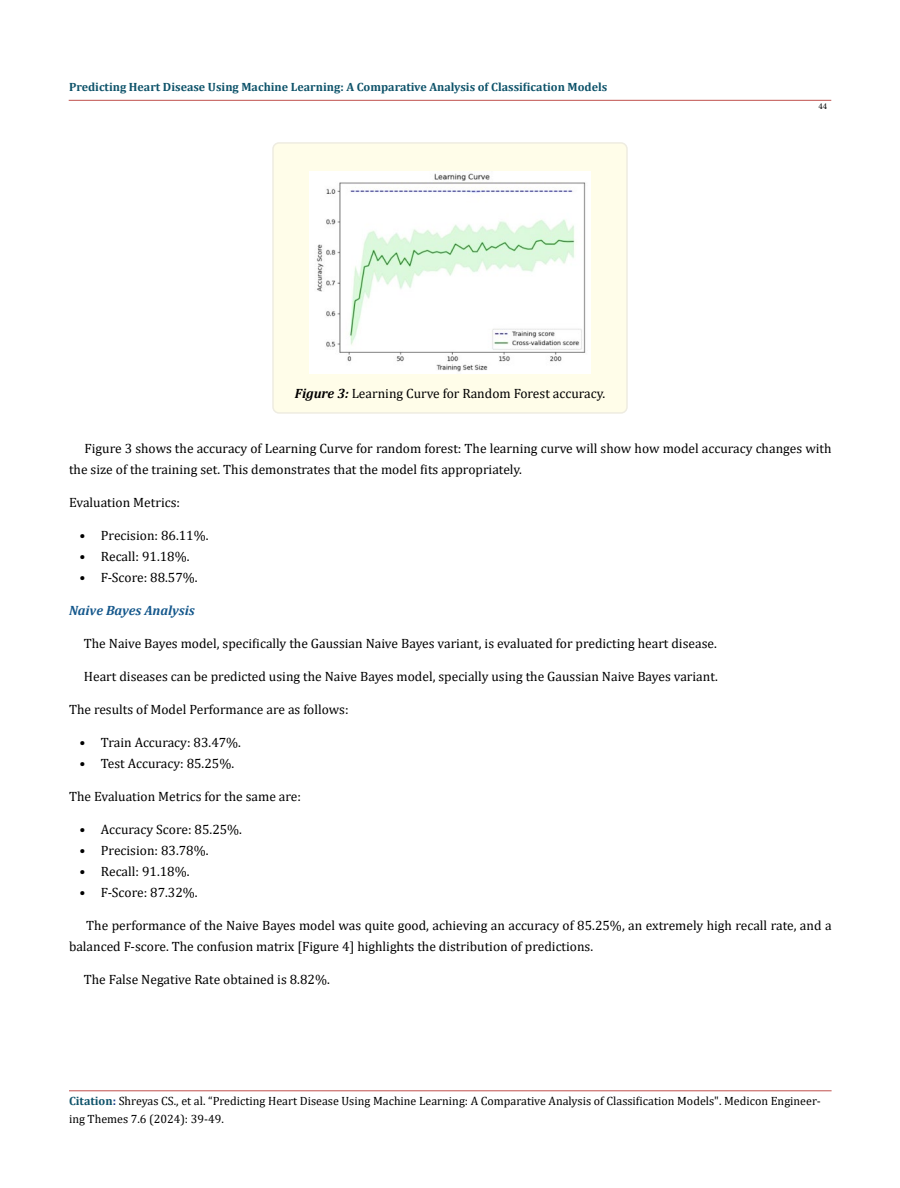
<style>
.page{position:relative;width:900px;height:1188px;background:#fff}
.page>*{position:absolute;margin:0;border:0;box-sizing:border-box;transform-origin:0 0}
.t1{font:13.5px/21px "Cambria";color:#000}
.t2{font:italic 700 13.5px "Cambria";letter-spacing:-.005em;color:#15588c}
.t3{font:12px/18px "Cambria";color:#000}
.t4{font:700 12px "Cambria";color:#0e536a}
.t5{font:9px "Minion Pro";color:#000}
.s1{font-weight:700;font-style:italic}
.s2{font-weight:700;color:#0e536a}
.s3{font-weight:700;color:#173e88}
</style>
<div class="page">
<hr style="left:69px;top:1091px;width:763px;height:1px;background:#c0504d">
<hr style="left:69px;top:100px;width:762px;height:1px;background:#c0504d">
<div style="left:273px;top:143px;width:354px;height:270px;background:#fffde9;border-radius:6px"></div>
<div style="left:272px;top:142px;width:356px;height:272px;border:2px solid #eeece1;border-radius:6px"></div>
<img style="left:310px;top:171px;width:280px;height:203px">
<p class="t4" style="left:69px;top:79px;width:540px">Predicting Heart Disease Using Machine Learning: A Comparative Analysis of Classification Models</p>
<p class="t1" style="left:295px;top:383px;width:312px"><span class="s1">Figure 3:</span> Learning Curve for Random Forest accuracy.</p>
<p class="t5" style="left:818px;top:100px;width:10px">44</p>
<p class="t1" style="left:69px;top:438px;width:764px;text-indent:16px">Figure 3 shows the accuracy of Learning Curve for random forest: The learning curve will show how model accuracy changes with the size of the training set. This demonstrates that the model fits appropriately.</p>
<p class="t1" style="left:69px;top:492px;width:113px">Evaluation Metrics:</p>
<p class="t1" style="left:80px;top:525px;width:130px">• Precision: 86.11%.</p>
<p class="t1" style="left:80px;top:546px;width:111px">• Recall: 91.18%.</p>
<p class="t1" style="left:80px;top:567px;width:120px">• F-Score: 88.57%.</p>
<p class="t2" style="left:69px;top:601px;width:127px">Naive Bayes Analysis</p>
<p class="t1" style="left:84px;top:633px;width:635px">The Naive Bayes model, specifically the Gaussian Naive Bayes variant, is evaluated for predicting heart disease.</p>
<p class="t1" style="left:84px;top:666px;width:636px">Heart diseases can be predicted using the Naive Bayes model, specially using the Gaussian Naive Bayes variant.</p>
<p class="t1" style="left:69px;top:699px;width:281px">The results of Model Performance are as follows:</p>
<p class="t1" style="left:80px;top:732px;width:163px">• Train Accuracy: 83.47%.</p>
<p class="t1" style="left:80px;top:753px;width:156px">• Test Accuracy: 85.25%.</p>
<p class="t1" style="left:69px;top:786px;width:234px">The Evaluation Metrics for the same are:</p>
<p class="t1" style="left:80px;top:819px;width:164px">• Accuracy Score: 85.25%.</p>
<p class="t1" style="left:80px;top:840px;width:130px">• Precision: 83.78%.</p>
<p class="t1" style="left:80px;top:861px;width:111px">• Recall: 91.18%.</p>
<p class="t1" style="left:80px;top:882px;width:120px">• F-Score: 87.32%.</p>
<p class="t1" style="left:69px;top:915px;width:764px;text-indent:17px">The performance of the Naive Bayes model was quite good, achieving an accuracy of 85.25%, an extremely high recall rate, and a balanced F-score. The confusion matrix [Figure 4] highlights the distribution of predictions.</p>
<p class="t1" style="left:84px;top:969px;width:247px">The False Negative Rate obtained is 8.82%.</p>
<p class="t3" style="left:69px;top:1092px;width:753px"><span class="s2">Citation</span><span class="s3">:</span> Shreyas CS., et al. “Predicting Heart Disease Using Machine Learning: A Comparative Analysis of Classification Models". Medicon Engineer&shy;ing Themes 7.6 (2024): 39-49.</p>
</div>
